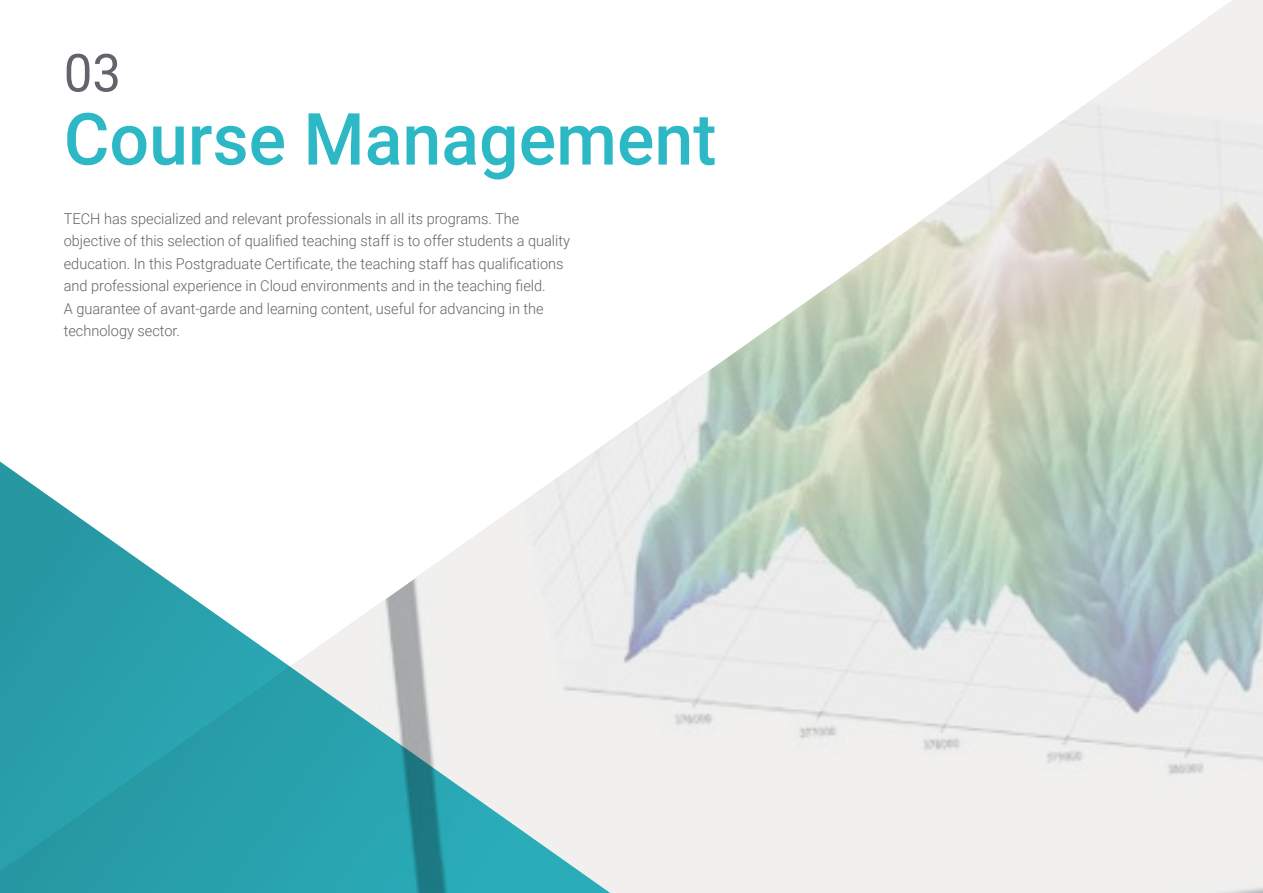
<style>
.page{position:relative;width:1263px;height:893px;background:#fff}
.page>*{position:absolute;margin:0;border:0;box-sizing:border-box;transform-origin:0 0}
.t1{font:500 72px "Roboto";color:#2db8c5}
.t2{font:52.5px "Roboto";color:#61646a}
.t3{font:300 15px/22.5px "Roboto";color:#61646a}
</style>
<div class="page">
<img style="left:603px;top:0;width:660px;height:893px">
<svg style="left:0;top:446px;width:640px;height:447px"></svg>
<h2 class="t2" style="left:64px;top:36px;width:59px">03</h2>
<h1 class="t1" style="left:64px;top:89px;width:654px">Course Management</h1>
<p class="t3" style="left:64px;top:207px;width:508px">TECH has specialized and relevant professionals in all its programs. The objective of this selection of qualified teaching staff is to offer students a quality education. In this Postgraduate Certificate, the teaching staff has qualifications and professional experience in Cloud environments and in the teaching field.<br>A guarantee of avant-garde and learning content, useful for advancing in the technology sector.</p>
</div>
